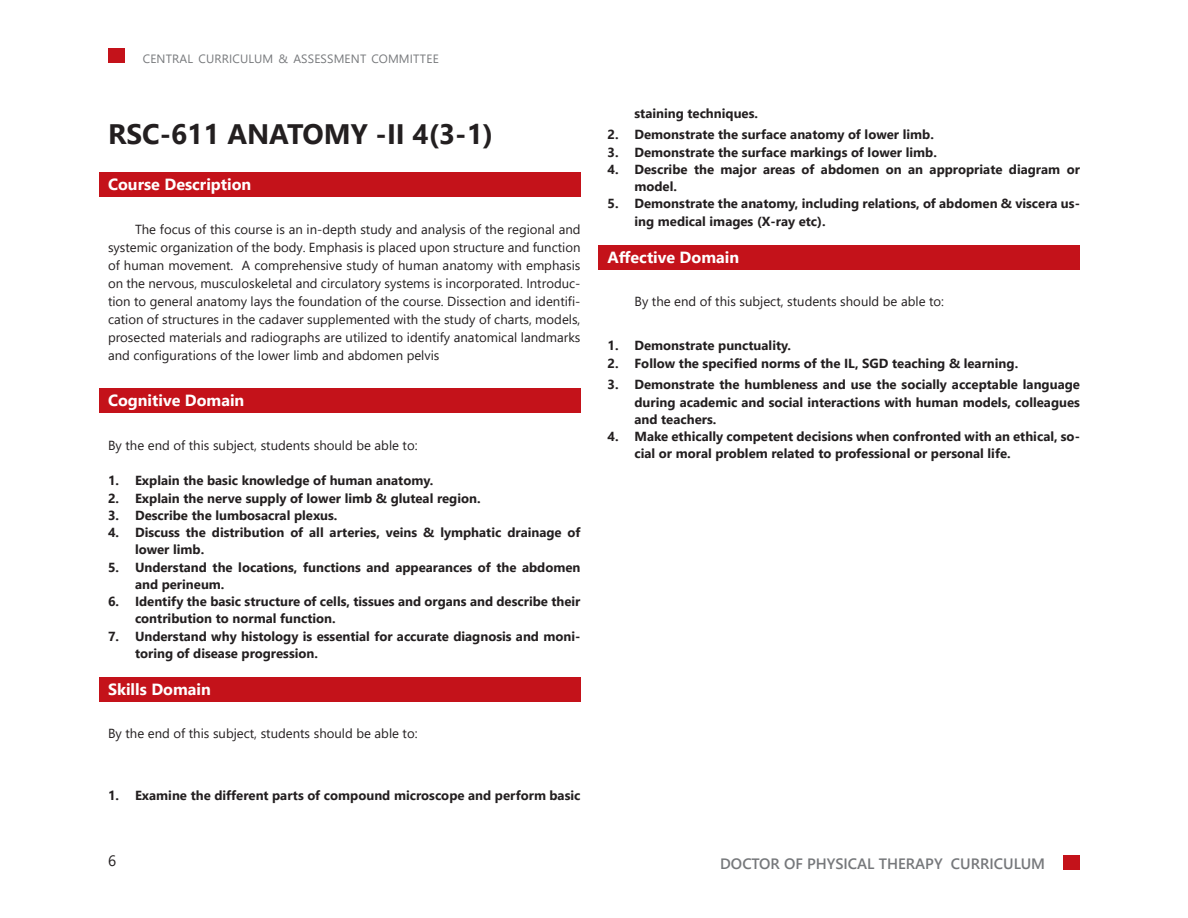
<style>
.page{position:relative;width:1188px;height:918px;background:#fff}
.page>*{position:absolute;margin:0;border:0;box-sizing:border-box;transform-origin:0 0}
.Big_Heading_Black{font:700 28.2px "Segoe UI";color:#231f20}
.Red_strip_heading{font:700 16.2px "Segoe UI";color:#fff}
.t1{font:600 15px "Segoe UI";color:#76787b}
.t2{font:15px "Segoe UI";color:#231f20}
.t3{font:700 13.2px/17.2px "Segoe UI";color:#231f20}
.Body_Text_NWSM_8_75{font:13.2px/18px "Segoe UI";color:#231f20;text-align:justify}
.By_the_end_line{font:13.2px "Segoe UI";color:#231f20}
.t4{font:12px "Segoe UI";letter-spacing:.015em;color:#76787b}
</style>
<div class="page">
<div style="left:108px;top:49px;width:16px;height:14px;background:#c4121a"></div>
<div style="left:1064px;top:855px;width:16px;height:14px;background:#c4121a"></div>
<div style="left:99px;top:173px;width:481px;height:24px;background:#c4121a"></div>
<div style="left:99px;top:389px;width:481px;height:24px;background:#c4121a"></div>
<div style="left:99px;top:677px;width:481px;height:24px;background:#c4121a"></div>
<div style="left:598px;top:245px;width:482px;height:24px;background:#c4121a"></div>
<p class="t4" style="left:143px;top:47px;width:297px">CENTRAL CURRICULUM &amp; ASSESSMENT COMMITTEE</p>
<p class="Big_Heading_Black" style="left:108px;top:107px;width:387px">RSC-611 ANATOMY -II 4(3-1)</p>
<p class="Red_strip_heading" style="left:108px;top:169px;width:145px">Course Description</p>
<p class="Body_Text_NWSM_8_75" style="left:108px;top:219px;width:474px;text-indent:27px">The focus of this course is an in-depth study and analysis of the regional and systemic organization of the body. Emphasis is placed upon structure and function of human movement. A comprehensive study of human anatomy with emphasis on the nervous, musculoskeletal and circulatory systems is incorporated. Introduc&shy;tion to general anatomy lays the foundation of the course. Dissection and identifi&shy;cation of structures in the cadaver supplemented with the study of charts, models, prosected materials and radiographs are utilized to identify anatomical landmarks and configurations of the lower limb and abdomen pelvis</p>
<p class="Red_strip_heading" style="left:108px;top:385px;width:138px">Cognitive Domain</p>
<p class="By_the_end_line" style="left:108px;top:433px;width:311px">By the end of this subject, students should be able to:</p>
<p class="t3" style="left:108px;top:471px;width:327px">1. Explain the basic knowledge of human anatomy.</p>
<p class="t3" style="left:108px;top:488px;width:374px">2. Explain the nerve supply of lower limb &amp; gluteal region.</p>
<p class="t3" style="left:108px;top:505px;width:231px">3. Describe the lumbosacral plexus.</p>
<p class="t3" style="left:135px;top:523px;width:447px;text-indent:-27px">4. Discuss the distribution of all arteries, veins &amp; lymphatic drainage of lower limb.</p>
<p class="t3" style="left:135px;top:557px;width:447px;text-indent:-27px">5. Understand the locations, functions and appearances of the abdomen and perineum.</p>
<p class="t3" style="left:135px;top:592px;width:447px;text-indent:-27px">6. Identify the basic structure of cells, tissues and organs and describe their contribution to normal function.</p>
<p class="t3" style="left:135px;top:626px;width:447px;text-indent:-27px">7. Understand why histology is essential for accurate diagnosis and moni&shy;toring of disease progression.</p>
<p class="Red_strip_heading" style="left:108px;top:674px;width:104px">Skills Domain</p>
<p class="By_the_end_line" style="left:108px;top:721px;width:311px">By the end of this subject, students should be able to:</p>
<p class="t3" style="left:108px;top:786px;width:474px">1. Examine the different parts of compound microscope and perform basic</p>
<p class="t3" style="left:634px;top:103px;width:125px">staining techniques.</p>
<p class="t3" style="left:608px;top:125px;width:328px">2. Demonstrate the surface anatomy of lower limb.</p>
<p class="t3" style="left:608px;top:142px;width:331px">3. Demonstrate the surface markings of lower limb.</p>
<p class="t3" style="left:634px;top:159px;width:447px;text-indent:-27px">4. Describe the major areas of abdomen on an appropriate diagram or model.</p>
<p class="t3" style="left:634px;top:194px;width:447px;text-indent:-27px">5. Demonstrate the anatomy, including relations, of abdomen &amp; viscera us&shy;ing medical images (X-ray etc).</p>
<p class="Red_strip_heading" style="left:608px;top:242px;width:133px">Affective Domain</p>
<p class="Body_Text_NWSM_8_75" style="left:634px;top:291px;width:311px">By the end of this subject, students should be able to:</p>
<p class="t3" style="left:608px;top:336px;width:185px">1. Demonstrate punctuality.</p>
<p class="t3" style="left:608px;top:353px;width:412px">2. Follow the specified norms of the IL, SGD teaching &amp; learning.</p>
<p class="t3" style="left:634px;top:375px;width:447px;text-align:justify;text-indent:-27px">3. Demonstrate the humbleness and use the socially acceptable language during academic and social interactions with human models, colleagues and teachers.</p>
<p class="t3" style="left:634px;top:427px;width:447px;text-indent:-27px">4. Make ethically competent decisions when confronted with an ethical, so&shy;cial or moral problem related to professional or personal life.</p>
<p class="t2" style="left:108px;top:846px;width:10px">6</p>
<p class="t1" style="left:720px;top:850px;width:326px">DOCTOR OF PHYSICAL THERAPY CURRICULUM</p>
</div>
